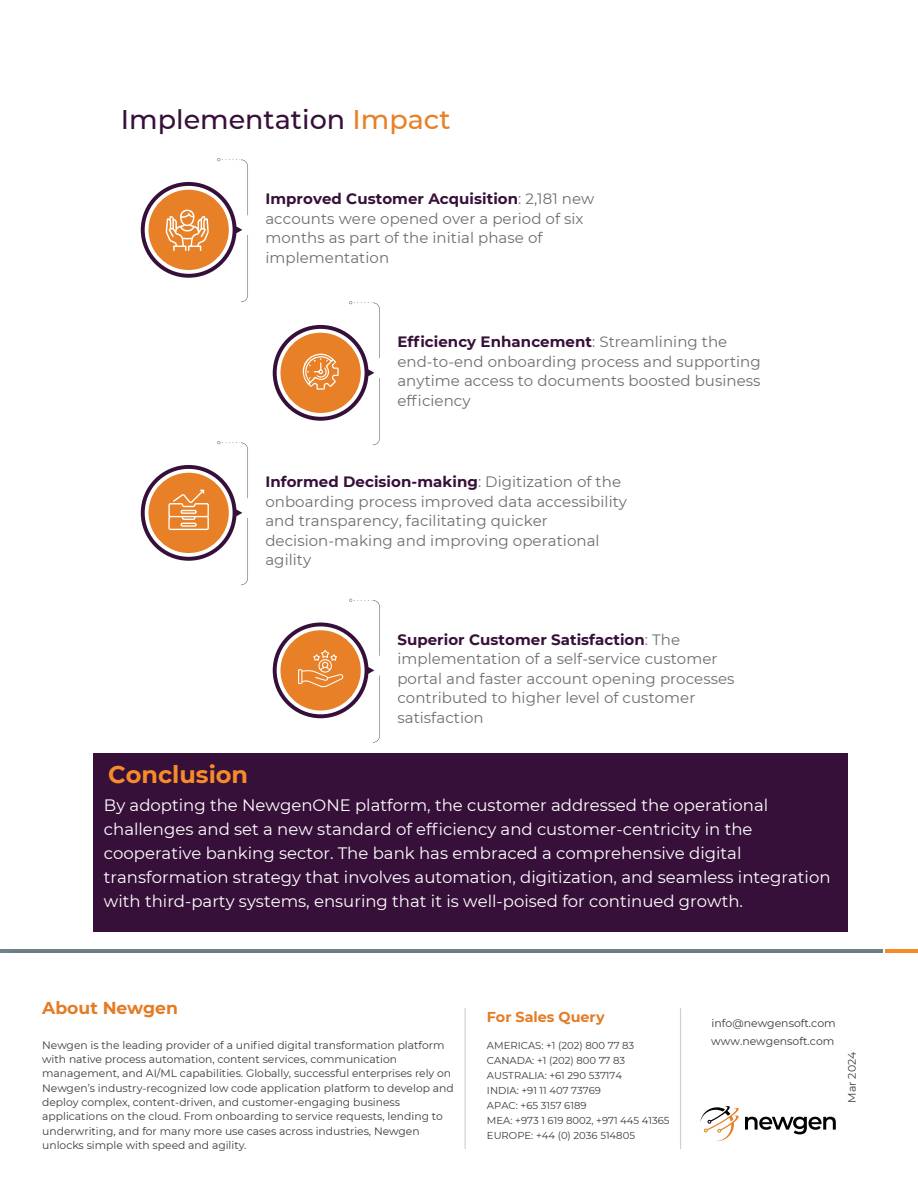
<style>
.page{position:relative;width:918px;height:1188px;background:#fff}
.page>*{position:absolute;margin:0;border:0;box-sizing:border-box;transform-origin:0 0}
.t1{font:500 27px "Montserrat";color:#37103a}
.t2{font:700 24px "Montserrat";color:#f68b29}
.t3{font:700 17.25px "Montserrat";color:#e37c25}
.t4{font:16.5px/24px "Montserrat";color:#fff}
.t5{font:15px/19.5px "Montserrat";letter-spacing:.005em;color:#6d6e71}
.t6{font:700 14.4px "Montserrat";color:#e37c25}
.t7{font:11.85px "Myriad Pro";color:#1a1a18;scale:.21 1}
.t8{font:10.95px/17.2px "Montserrat";color:#3b3b39}
.t9{font:10.8px/14.4px "Montserrat";color:#3b3b39}
.t10{font:10.05px/14.9px "Montserrat";color:#3b3b39}
.t11{font:8.55px "Myriad Pro";color:#1a1a18;scale:.34 1}
.s1{color:#e88027}
.s2{font-weight:700;color:#37103a}
.s3{font-size:10.95px}
</style>
<div class="page">
<hr style="left:0;top:950px;width:883px;height:3px;background:#6b838d">
<hr style="left:886px;top:950px;width:32px;height:3px;background:#f68b28">
<div style="left:93px;top:753px;width:755px;height:179px;background:#37103a"></div>
<hr style="left:11px;top:952px;width:870px;height:1px;background:#727373">
<hr style="left:680px;top:1009px;width:1px;height:140px;background:#cfcfce">
<hr style="left:465px;top:1009px;width:1px;height:140px;background:#cfcfce">
<svg style="left:745px;top:1117px;width:91px;height:17px"></svg>
<svg style="left:700px;top:1106px;width:39px;height:35px"></svg>
<svg style="left:141px;top:158px;width:107px;height:144px"></svg>
<svg style="left:273px;top:301px;width:107px;height:144px"></svg>
<svg style="left:141px;top:441px;width:107px;height:144px"></svg>
<svg style="left:273px;top:599px;width:107px;height:144px"></svg>
<h1 class="t1" style="left:121px;top:101px;width:331px">Implementation <span class="s1">Impact</span></h1>
<p class="t5" style="left:265px;top:189px;width:330px"><span class="s2">Improved Customer Acquisition</span>: 2,181 new accounts were opened over a period of six months as part of the initial phase of implementation</p>
<p class="t5" style="left:397px;top:332px;width:365px"><span class="s2">Efficiency Enhancement</span>: Streamlining the end-to-end onboarding process and supporting anytime access to documents boosted business efficiency</p>
<p class="t5" style="left:265px;top:472px;width:363px"><span class="s2">Informed Decision-making</span>: Digitization of the onboarding process improved data accessibility and transparency, facilitating quicker decision-making and improving operational agility</p>
<p class="t5" style="left:397px;top:629px;width:339px"><span class="s2">Superior Customer Satisfaction</span>: The implementation of a self-service customer portal and faster account opening processes contributed to higher level of customer satisfaction</p>
<h2 class="t2" style="left:108px;top:757px;width:142px">Conclusion</h2>
<p class="t4" style="left:104px;top:792px;width:728px">By adopting the NewgenONE platform, the customer addressed the operational challenges and set a new standard of efficiency and customer-centricity in the cooperative banking sector. The bank has embraced a comprehensive digital transformation strategy that involves automation, digitization, and seamless integration with third-party systems, ensuring that it is well-poised for continued growth.</p>
<p class="t3" style="left:42px;top:995px;width:137px">About Newgen</p>
<p class="t9" style="left:42px;top:1037px;width:413px">Newgen is the leading provider of a unified digital transformation platform with native process automation, content services, communication management, and AI/ML capabilities. Globally, successful enterprises rely on Newgen’s industry-recognized low code application platform to develop and deploy complex, content-driven, and customer-engaging business applications on the cloud. From onboarding to service requests, lending to underwriting, and for many more use cases across industries, Newgen unlocks simple with speed and agility.</p>
<p class="t6" style="left:487px;top:1007px;width:119px">For Sales Query</p>
<p class="t10" style="left:487px;top:1038px;width:184px">AMERICAS: +1 (202) 800 77 83<br>CANADA: +1 (202) 800 77 83<br>AUSTRALIA: +61 290 537174<br>INDIA: +91 11 407 73769<br>APAC: +65 3157 6189<br>MEA: +973 1 619 8002, +971 445 41365<br>EUROPE: +44 (0) 2036 514805</p>
<p class="t8" style="left:711px;top:1014px;width:126px">info@newgensoft.com www.newgensoft.com</p>
<p class="t11" style="left:217px;top:1054px;width:534px"><span class="s3">https://newgensoft.com/platform/content-services-platform/</span> https://newgensoft.com/platform/omnichannel-customer-engagement/</p>
<p class="t8" style="left:843px;top:1103px;width:52px;rotate:-90deg">Mar 2024</p>
<p class="t7" style="left:43px;top:1067px;width:360px">https://newgensoft.com/platform/omnichannel-customer-engagement/</p>
</div>
